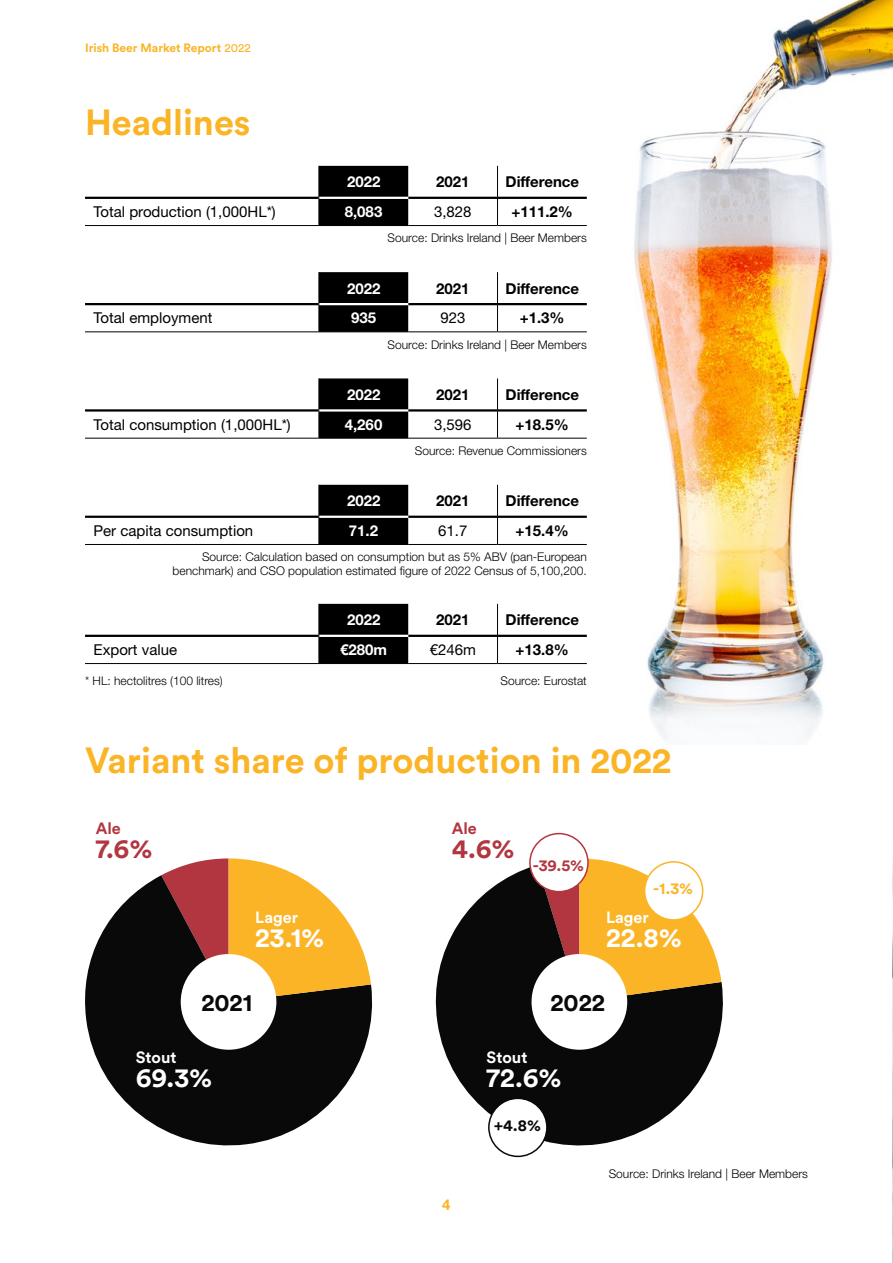
<style>
.page{position:relative;width:893px;height:1263px;background:#fff}
.page>*{position:absolute;margin:0;border:0;box-sizing:border-box;transform-origin:0 0}
.t1{font:700 36px "Circular Std";color:#fab426}
.t2{font:700 27px "Circular Std";color:#fff}
.t3{font:700 27px "Circular Std";color:#b23640}
.t4{font:700 24.3px "Circular Std";color:#0a0909}
.t5{font:700 16.2px "Circular Std";color:#fff}
.t6{font:700 16.2px "Circular Std";color:#b23640}
.t7{font:700 16.2px "Circular Std";color:#fab426}
.t8{font:700 16.2px "Circular Std";color:#0a0909}
.t9{font:15px "Helvetica Neue LT Std";color:#000}
.t10{font:700 15px "Helvetica Neue LT Std";color:#000}
.t11{font:700 15px "Helvetica Neue LT Std";color:#fff}
.t12{font:700 15px "Helvetica Neue LT Std";color:#fab426}
.t13{font:300 12px/13.5px "Helvetica Neue LT Std";color:#000;text-align:right}
.t14{font:700 12px "Circular Std";color:#fab426}
.s1{font-weight:400}
</style>
<div class="page">
<img style="left:479px;top:0;width:414px;height:744px">
<svg style="left:435px;top:867px;width:288px;height:288px;fill:#0a0909"></svg>
<svg style="left:537px;top:858px;width:184px;height:144px;background:#d19a42"></svg>
<svg style="left:85px;top:875px;width:288px;height:271px;fill:#0a0909"></svg>
<svg style="left:161px;top:858px;width:210px;height:144px"></svg>
<hr style="left:85px;top:197px;width:234px;height:2px;background:#000">
<hr style="left:408px;top:197px;width:89px;height:2px;background:#000">
<hr style="left:498px;top:197px;width:89px;height:2px;background:#000">
<hr style="left:85px;top:225px;width:234px;height:1px;background:#000">
<hr style="left:408px;top:225px;width:89px;height:1px;background:#000">
<hr style="left:497px;top:225px;width:90px;height:1px;background:#000">
<hr style="left:497px;top:166px;width:1px;height:32px;background:#000">
<div style="left:319px;top:166px;width:89px;height:60px;background:#000"></div>
<svg style="left:497px;top:198px;width:1px;height:27px"></svg>
<hr style="left:319px;top:197px;width:89px;height:2px;background:#fff">
<hr style="left:85px;top:303px;width:234px;height:2px;background:#000">
<hr style="left:408px;top:303px;width:89px;height:2px;background:#000">
<hr style="left:498px;top:303px;width:89px;height:2px;background:#000">
<hr style="left:85px;top:331px;width:234px;height:1px;background:#000">
<hr style="left:408px;top:331px;width:89px;height:1px;background:#000">
<hr style="left:497px;top:331px;width:90px;height:1px;background:#000">
<hr style="left:497px;top:272px;width:1px;height:32px;background:#000">
<div style="left:319px;top:272px;width:89px;height:60px;background:#000"></div>
<svg style="left:497px;top:304px;width:1px;height:27px"></svg>
<hr style="left:319px;top:303px;width:89px;height:2px;background:#fff">
<hr style="left:85px;top:409px;width:234px;height:3px;background:#000">
<hr style="left:408px;top:409px;width:89px;height:3px;background:#000">
<hr style="left:498px;top:409px;width:89px;height:3px;background:#000">
<hr style="left:85px;top:438px;width:234px;height:1px;background:#000">
<hr style="left:319px;top:438px;width:89px;height:1px;background:#000">
<hr style="left:408px;top:438px;width:89px;height:1px;background:#000">
<hr style="left:497px;top:438px;width:90px;height:1px;background:#000">
<hr style="left:497px;top:378px;width:1px;height:32px;background:#000">
<div style="left:319px;top:378px;width:89px;height:60px;background:#000"></div>
<svg style="left:497px;top:410px;width:1px;height:28px"></svg>
<hr style="left:319px;top:409px;width:89px;height:3px;background:#fff">
<hr style="left:85px;top:516px;width:234px;height:2px;background:#000">
<hr style="left:408px;top:516px;width:89px;height:2px;background:#000">
<hr style="left:498px;top:516px;width:89px;height:2px;background:#000">
<hr style="left:85px;top:544px;width:234px;height:1px;background:#000">
<hr style="left:319px;top:544px;width:89px;height:1px;background:#000">
<hr style="left:408px;top:544px;width:89px;height:1px;background:#000">
<hr style="left:497px;top:544px;width:90px;height:1px;background:#000">
<hr style="left:497px;top:485px;width:1px;height:32px;background:#000">
<div style="left:319px;top:485px;width:89px;height:59px;background:#000"></div>
<svg style="left:497px;top:517px;width:1px;height:27px"></svg>
<hr style="left:319px;top:516px;width:89px;height:2px;background:#fff">
<hr style="left:85px;top:635px;width:234px;height:2px;background:#000">
<hr style="left:408px;top:635px;width:89px;height:2px;background:#000">
<hr style="left:498px;top:635px;width:89px;height:2px;background:#000">
<hr style="left:85px;top:663px;width:234px;height:1px;background:#000">
<hr style="left:319px;top:663px;width:89px;height:1px;background:#000">
<hr style="left:408px;top:663px;width:89px;height:1px;background:#000">
<hr style="left:497px;top:663px;width:90px;height:1px;background:#000">
<hr style="left:497px;top:604px;width:1px;height:32px;background:#000">
<div style="left:319px;top:604px;width:89px;height:59px;background:#000"></div>
<svg style="left:497px;top:636px;width:1px;height:27px"></svg>
<hr style="left:319px;top:635px;width:89px;height:2px;background:#fff">
<div style="left:531px;top:954px;width:96px;height:96px;background:#fff;border-radius:50%"></div>
<div style="left:181px;top:954px;width:95px;height:96px;background:#fff;border-radius:50%"></div>
<div style="left:645px;top:862px;width:58px;height:58px;background:#fff;border-radius:50%"></div>
<div style="left:644px;top:861px;width:59px;height:60px;border:2px solid #fab426;border-radius:50%"></div>
<div style="left:530px;top:834px;width:58px;height:58px;background:#fff;border-radius:50%"></div>
<div style="left:529px;top:833px;width:60px;height:59px;border:2px solid #b23640;border-radius:50%"></div>
<div style="left:489px;top:1098px;width:58px;height:58px;background:#fff;border-radius:50%"></div>
<div style="left:488px;top:1097px;width:60px;height:60px;border:2px solid #0a0909;border-radius:50%"></div>
<img style="left:892px;top:451px;width:1px;height:812px">
<p class="t14" style="left:85px;top:40px;width:167px">Irish Beer Market Report <span class="s1">2022</span></p>
<p class="t1" style="left:85px;top:100px;width:167px">Headlines</p>
<p class="t11" style="left:347px;top:173px;width:35px">2022</p>
<p class="t10" style="left:436px;top:173px;width:35px">2021</p>
<p class="t10" style="left:506px;top:173px;width:75px">Difference</p>
<p class="t9" style="left:94px;top:203px;width:184px">Total production (1,000HL*)</p>
<p class="t11" style="left:345px;top:202px;width:39px">8,083</p>
<p class="t9" style="left:434px;top:203px;width:39px">3,828</p>
<p class="t10" style="left:511px;top:202px;width:63px">+111.2%</p>
<p class="t13" style="left:388px;top:231px;width:201px">Source: Drinks Ireland | Beer Members</p>
<p class="t11" style="left:347px;top:279px;width:35px">2022</p>
<p class="t10" style="left:436px;top:279px;width:35px">2021</p>
<p class="t10" style="left:506px;top:279px;width:75px">Difference</p>
<p class="t9" style="left:94px;top:309px;width:120px">Total employment</p>
<p class="t11" style="left:351px;top:309px;width:27px">935</p>
<p class="t9" style="left:440px;top:309px;width:27px">923</p>
<p class="t10" style="left:520px;top:309px;width:46px">+1.3%</p>
<p class="t13" style="left:388px;top:337px;width:201px">Source: Drinks Ireland | Beer Members</p>
<p class="t11" style="left:347px;top:385px;width:35px">2022</p>
<p class="t10" style="left:436px;top:385px;width:35px">2021</p>
<p class="t10" style="left:506px;top:385px;width:75px">Difference</p>
<p class="t9" style="left:94px;top:415px;width:199px">Total consumption (1,000HL*)</p>
<p class="t11" style="left:345px;top:415px;width:39px">4,260</p>
<p class="t9" style="left:434px;top:415px;width:39px">3,596</p>
<p class="t10" style="left:516px;top:415px;width:55px">+18.5%</p>
<p class="t13" style="left:415px;top:444px;width:173px">Source: Revenue Commissioners</p>
<p class="t11" style="left:347px;top:491px;width:35px">2022</p>
<p class="t10" style="left:436px;top:491px;width:35px">2021</p>
<p class="t10" style="left:506px;top:491px;width:75px">Difference</p>
<p class="t9" style="left:94px;top:522px;width:161px">Per capita consumption</p>
<p class="t11" style="left:349px;top:521px;width:31px">71.2</p>
<p class="t9" style="left:438px;top:522px;width:31px">61.7</p>
<p class="t10" style="left:516px;top:521px;width:55px">+15.4%</p>
<p class="t13" style="left:173px;top:550px;width:416px">Source: Calculation based on consumption but as 5% ABV (pan-European benchmark) and CSO population estimated figure of 2022 Census of 5,100,200.</p>
<p class="t11" style="left:347px;top:610px;width:35px">2022</p>
<p class="t10" style="left:436px;top:610px;width:35px">2021</p>
<p class="t10" style="left:506px;top:610px;width:75px">Difference</p>
<p class="t9" style="left:94px;top:641px;width:85px">Export value</p>
<p class="t11" style="left:340px;top:640px;width:48px">€280m</p>
<p class="t9" style="left:430px;top:641px;width:48px">€246m</p>
<p class="t10" style="left:516px;top:640px;width:55px">+13.8%</p>
<p class="t13" style="left:85px;top:673px;width:139px">* HL: hectolitres (100 litres)</p>
<p class="t13" style="left:501px;top:673px;width:88px">Source: Eurostat</p>
<p class="t1" style="left:85px;top:737px;width:588px">Variant share of production in 2022</p>
<p class="t6" style="left:96px;top:818px;width:27px">Ale</p>
<p class="t3" style="left:96px;top:831px;width:58px">7.6%</p>
<p class="t5" style="left:255px;top:907px;width:44px">Lager</p>
<p class="t2" style="left:255px;top:920px;width:71px">23.1%</p>
<p class="t6" style="left:452px;top:818px;width:27px">Ale</p>
<p class="t3" style="left:452px;top:831px;width:64px">4.6%</p>
<p class="t6" style="left:533px;top:855px;width:53px">-39.5%</p>
<p class="t7" style="left:653px;top:878px;width:41px">-1.3%</p>
<p class="t5" style="left:606px;top:907px;width:44px">Lager</p>
<p class="t2" style="left:606px;top:920px;width:77px">22.8%</p>
<p class="t4" style="left:201px;top:987px;width:53px">2021</p>
<p class="t4" style="left:550px;top:987px;width:56px">2022</p>
<p class="t5" style="left:487px;top:1047px;width:42px">Stout</p>
<p class="t2" style="left:487px;top:1060px;width:77px">72.6%</p>
<p class="t5" style="left:136px;top:1047px;width:42px">Stout</p>
<p class="t2" style="left:136px;top:1060px;width:78px">69.3%</p>
<p class="t12" style="left:442px;top:1195px;width:10px">4</p>
<p class="t8" style="left:494px;top:1115px;width:49px">+4.8%</p>
<p class="t13" style="left:609px;top:1167px;width:201px">Source: Drinks Ireland | Beer Members</p>
</div>
